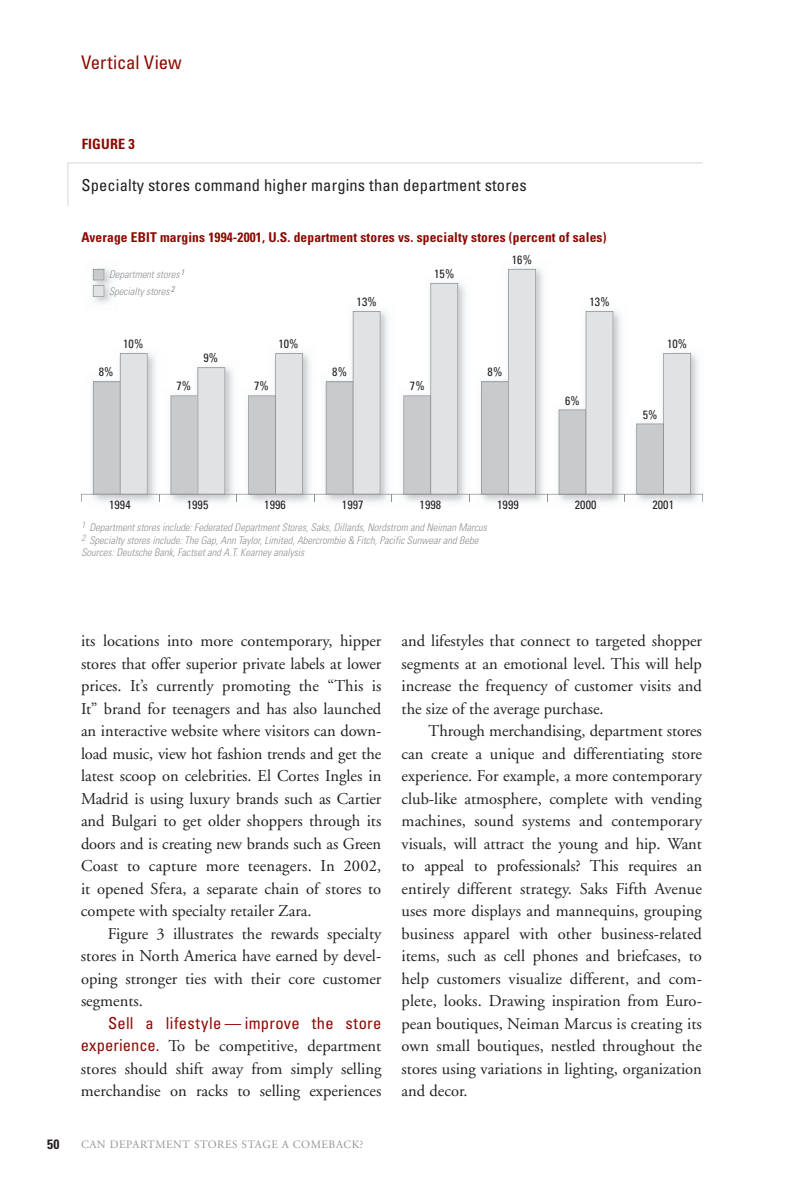
<style>
.page{position:relative;width:810px;height:1188px;background:#fff}
.page>*{position:absolute;margin:0;border:0;box-sizing:border-box;transform-origin:0 0}
.t1{font:condensed 18.75px "Univers";letter-spacing:-.005em;color:#8b0a02}
.t2{font:16.5px/22.5px "Adobe Garamond";color:#231f20;text-align:justify}
.t3{font:condensed 16.5px "Univers";letter-spacing:.01em;color:#231f20}
.t4{font:condensed 16.5px "Univers";letter-spacing:.02em;color:#8b0a02}
.t5{font:700 condensed 14.25px "Univers";letter-spacing:.01em;color:#8b0a02}
.t6{font:700 condensed 13.5px "Univers";letter-spacing:.01em;color:#8b0a02}
.t7{font:700 condensed 13.5px "Univers";color:#231f20}
.t8{font:condensed 12px "Univers";letter-spacing:.01em;color:#231f20}
.t9{font:11.25px "Adobe Garamond";letter-spacing:.05em;color:#919295}
.t10{font:italic 300 condensed 10.5px/12.8px "Univers";color:#919295}
.s1{font-family:"Univers";font-stretch:condensed;color:#8b0a02}
</style>
<div class="page">
<img style="left:93px;top:268px;width:13px;height:1px">
<svg style="left:68px;top:163px;width:634px;height:43px"></svg>
<svg style="left:81px;top:269px;width:622px;height:233px"></svg>
<p class="t1" style="left:81px;top:51px;width:102px">Vertical View</p>
<p class="t5" style="left:82px;top:135px;width:55px">FIGURE 3</p>
<p class="t3" style="left:81px;top:174px;width:447px">Specialty stores command higher margins than department stores</p>
<p class="t6" style="left:81px;top:229px;width:527px">Average EBIT margins 1994-2001, U.S. department stores vs. specialty stores (percent of sales)</p>
<p class="t8" style="left:512px;top:252px;width:22px">16%</p>
<p class="t10" style="left:109px;top:266px;width:77px;line-height:16.5px">Department stores <sup>1<br></sup>Specialty stores <sup>2</sup></p>
<p class="t8" style="left:357px;top:294px;width:22px">13%</p>
<p class="t8" style="left:434px;top:266px;width:22px">15%</p>
<p class="t8" style="left:589px;top:294px;width:22px">13%</p>
<p class="t8" style="left:123px;top:336px;width:22px">10%</p>
<p class="t8" style="left:278px;top:336px;width:22px">10%</p>
<p class="t8" style="left:203px;top:350px;width:16px">9%</p>
<p class="t8" style="left:99px;top:365px;width:16px">8%</p>
<p class="t8" style="left:332px;top:365px;width:16px">8%</p>
<p class="t8" style="left:488px;top:365px;width:16px">8%</p>
<p class="t8" style="left:177px;top:379px;width:16px">7%</p>
<p class="t8" style="left:254px;top:379px;width:16px">7%</p>
<p class="t8" style="left:410px;top:379px;width:16px">7%</p>
<p class="t8" style="left:565px;top:393px;width:16px">6%</p>
<p class="t8" style="left:667px;top:336px;width:22px">10%</p>
<p class="t8" style="left:643px;top:407px;width:16px">5%</p>
<p class="t8" style="left:109px;top:497px;width:23px">1994</p>
<p class="t8" style="left:187px;top:497px;width:23px">1995</p>
<p class="t8" style="left:264px;top:497px;width:23px">1996</p>
<p class="t8" style="left:342px;top:497px;width:23px">1997</p>
<p class="t8" style="left:420px;top:497px;width:23px">1998</p>
<p class="t8" style="left:497px;top:497px;width:23px">1999</p>
<p class="t8" style="left:575px;top:497px;width:23px">2000</p>
<p class="t8" style="left:652px;top:497px;width:23px">2001</p>
<p class="t10" style="left:81px;top:521px;width:407px"><sup>1</sup> Department stores include: Federated Department Stores, Saks, Dillards, Nordstrom and Neiman Marcus<br><sup>2</sup> Specialty stores include: The Gap, Ann Taylor, Limited, Abercrombie &amp; Fitch, Pacific Sunwear and Bebe<br>Sources: Deutsche Bank, Factset and A.T. Kearney analysis</p>
<p class="t7" style="left:47px;top:1135px;width:14px">50</p>
<p class="t2" style="left:81px;top:630px;width:302px">its locations into more contemporary, hipper stores that offer superior private labels at lower prices. It’s currently promoting the “This is It” brand for teenagers and has also launched an interactive website where visitors can down&shy;load music, view hot fashion trends and get the latest scoop on celebrities. El Cortes Ingles in Madrid is using luxury brands such as Cartier and Bulgari to get older shoppers through its doors and is creating new brands such as Green Coast to capture more teenagers. In 2002, it opened Sfera, a separate chain of stores to compete with specialty retailer Zara.</p>
<p class="t2" style="left:81px;top:923px;width:302px;text-indent:27px">Figure 3 illustrates the rewards specialty stores in North America have earned by devel&shy;oping stronger ties with their core customer segments.</p>
<p class="t4" style="left:108px;top:1013px;width:275px">Sell a lifestyle — improve the store</p>
<p class="t2" style="left:81px;top:1035px;width:302px"><span class="s1">experience.</span> To be competitive, department stores should shift away from simply selling merchandise on racks to selling experiences</p>
<p class="t9" style="left:81px;top:1138px;width:284px">CAN DEPARTMENT STORES STAGE A COMEBACK?</p>
<p class="t2" style="left:402px;top:630px;width:302px">and lifestyles that connect to targeted shopper segments at an emotional level. This will help increase the frequency of customer visits and the size of the average purchase.</p>
<p class="t2" style="left:402px;top:720px;width:302px;text-indent:27px">Through merchandising, department stores can create a unique and differentiating store experience. For example, a more contemporary club-like atmosphere, complete with vending machines, sound systems and contemporary visuals, will attract the young and hip. Want to appeal to professionals? This requires an entirely different strategy. Saks Fifth Avenue uses more displays and mannequins, grouping business apparel with other business-related items, such as cell phones and briefcases, to help customers visualize different, and com&shy;plete, looks. Drawing inspiration from Euro&shy;pean boutiques, Neiman Marcus is creating its own small boutiques, nestled throughout the stores using variations in lighting, organization and decor.</p>
</div>
